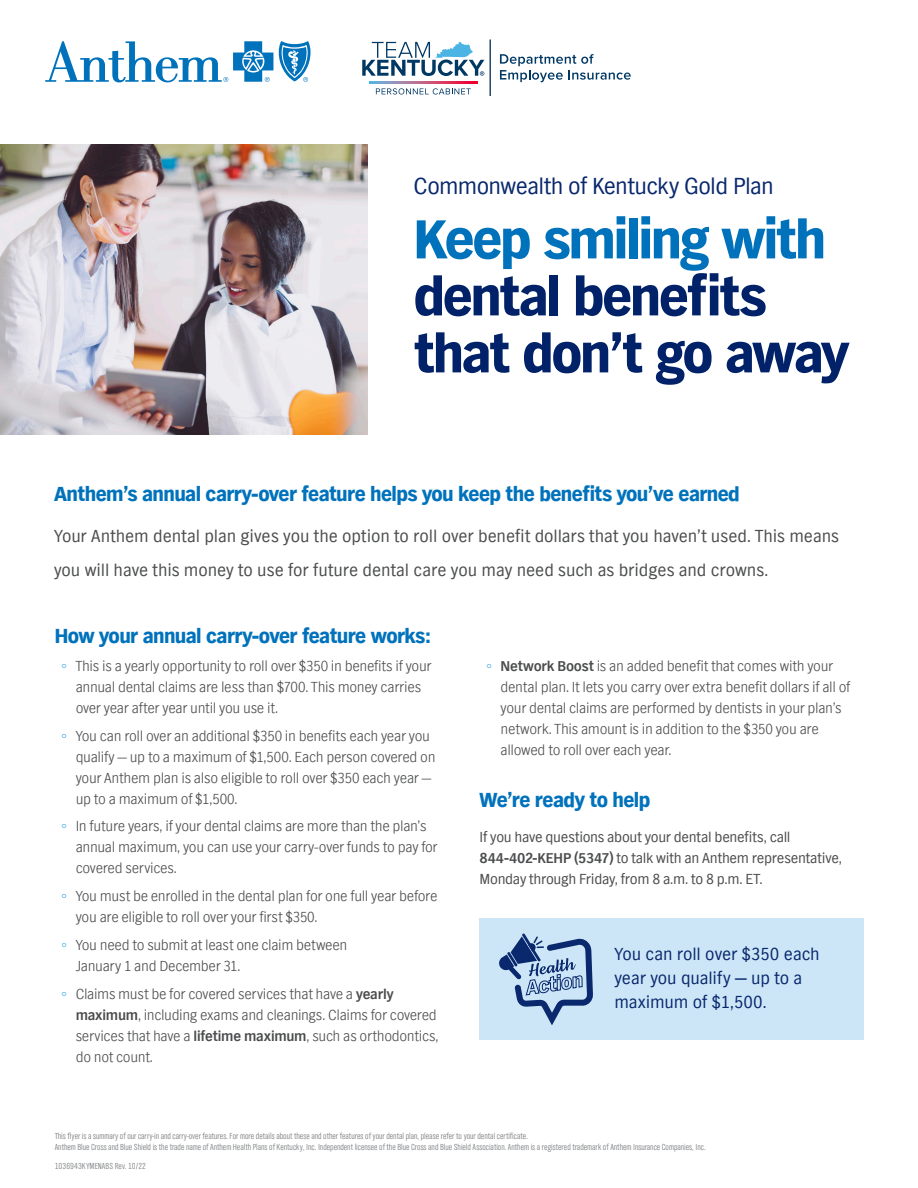
<style>
.page{position:relative;width:918px;height:1188px;background:#fff}
.page>*{position:absolute;margin:0;border:0;box-sizing:border-box;transform-origin:0 0}
.VP_Main_XXL_Headline{font:900 57px/57px "TV Nord EF";letter-spacing:-.04em;color:#012169}
.t1{font:24px "TV Nord EF";letter-spacing:-.025em;color:#09286d}
.VP_Subhead{font:900 21px "TV Nord EF";letter-spacing:-.03em;color:#0072bc}
.VP_intro_copy{font:18px/34.5px "TV Nord EF";letter-spacing:-.005em;color:#4b4c4d}
.VP_Callout_sm_revers{font:18px/24px "TV Nord EF";letter-spacing:-.005em;color:#09286d}
.VP_Body_Bullet_Inden{font:300 15px/21px "TV Nord EF";letter-spacing:-.02em;color:#4b4c4d}
.VP_Body_Copy{font:15px/21px "TV Nord EF";letter-spacing:-.02em;color:#4b4c4d}
.VP_Legalese___Form_n{font:9px/10.5px "TV Nord EF Light Con";color:#76787b}
.s1{color:#0072bc}
.s2{font-weight:400;color:#56b7e7}
.s3{font-weight:700}
</style>
<div class="page">
<img style="left:0;top:144px;width:368px;height:290px">
<svg style="left:279px;top:41px;width:32px;height:41px"></svg>
<svg style="left:45px;top:41px;width:228px;height:41px"></svg>
<hr style="left:490px;top:40px;width:1px;height:55px;background:#123963">
<svg style="left:376px;top:88px;width:95px;height:7px"></svg>
<svg style="left:370px;top:81px;width:107px;height:3px"></svg>
<svg style="left:362px;top:42px;width:122px;height:34px"></svg>
<svg style="left:500px;top:54px;width:131px;height:28px"></svg>
<div style="left:480px;top:919px;width:384px;height:121px;background:#cce6f7"></div>
<svg style="left:499px;top:933px;width:94px;height:92px"></svg>
<p class="t1" style="left:414px;top:173px;width:362px">Commonwealth of Kentucky Gold Plan</p>
<p class="VP_Main_XXL_Headline" style="left:414px;top:213px;width:437px"><span class="s1">Keep smiling with </span>dental benefits that don’t go away</p>
<p class="VP_Subhead" style="left:54px;top:481px;width:687px">Anthem’s annual carry-over feature helps you keep the benefits you’ve earned</p>
<p class="VP_intro_copy" style="left:54px;top:519px;width:787px">Your Anthem dental plan gives you the option to roll over benefit dollars that you haven’t used. This means you will have this money to use for future dental care you may need such as bridges and crowns.</p>
<p class="VP_Subhead" style="left:55px;top:624px;width:378px">How your annual carry-over feature works:</p>
<p class="VP_Body_Bullet_Inden" style="left:76px;top:656px;width:357px;text-indent:-14px"><span class="s2">◦</span> This is a yearly opportunity to roll over $350 in benefits if your annual dental claims are less than $700. This money carries over year after year until you use it.</p>
<p class="VP_Body_Bullet_Inden" style="left:76px;top:725px;width:361px;text-indent:-14px"><span class="s2">◦</span> You can roll over an additional $350 in benefits each year you qualify — up to a maximum of $1,500. Each person covered on your Anthem plan is also eligible to roll over $350 each year — up to a maximum of $1,500.</p>
<p class="VP_Body_Bullet_Inden" style="left:76px;top:816px;width:363px;text-indent:-14px"><span class="s2">◦</span> In future years, if your dental claims are more than the plan’s annual maximum, you can use your carry-over funds to pay for covered services.</p>
<p class="VP_Body_Bullet_Inden" style="left:76px;top:886px;width:363px;text-indent:-14px"><span class="s2">◦</span> You must be enrolled in the dental plan for one full year before you are eligible to roll over your first $350.</p>
<p class="VP_Body_Bullet_Inden" style="left:76px;top:935px;width:273px;text-indent:-14px"><span class="s2">◦</span> You need to submit at least one claim between<br>January 1 and December 31.</p>
<p class="VP_Body_Bullet_Inden" style="left:76px;top:983px;width:364px;text-indent:-14px"><span class="s2">◦</span> Claims must be for covered services that have a <span class="s3">yearly maximum</span>, including exams and cleanings. Claims for covered services that have a <span class="s3">lifetime maximum</span>, such as orthodontics, do not count.</p>
<p class="VP_Body_Bullet_Inden" style="left:501px;top:656px;width:351px;text-indent:-14px"><span class="s2">◦</span> <span class="s3">Network Boost</span> is an added benefit that comes with your dental plan. It lets you carry over extra benefit dollars if all of your dental claims are performed by dentists in your plan’s network. This amount is in addition to the $350 you are allowed to roll over each year.</p>
<p class="VP_Subhead" style="left:480px;top:788px;width:172px">We’re ready to help</p>
<p class="VP_Body_Copy" style="left:480px;top:827px;width:364px">If you have questions about your dental benefits, call<br><span class="s3">844-402-KEHP (5347)</span> to talk with an Anthem representative,<br>Monday through Friday, from 8 a.m. to 8 p.m. ET.</p>
<p class="VP_Callout_sm_revers" style="left:614px;top:942px;width:207px">You can roll over $350 each year you qualify — up to a maximum of $1,500.</p>
<p class="VP_Legalese___Form_n" style="left:55px;top:1131px;width:652px">This flyer is a summary of our carry-in and carry-over features. For more details about these and other features of your dental plan, please refer to your dental certificate.<br>Anthem Blue Cross and Blue Shield is the trade name of Anthem Health Plans of Kentucky, Inc. Independent licensee of the Blue Cross and Blue Shield Association. Anthem is a registered trademark of Anthem Insurance Companies, Inc.</p>
<p class="VP_Legalese___Form_n" style="left:55px;top:1161px;width:93px">1036943KYMENABS Rev. 10/22</p>
</div>
